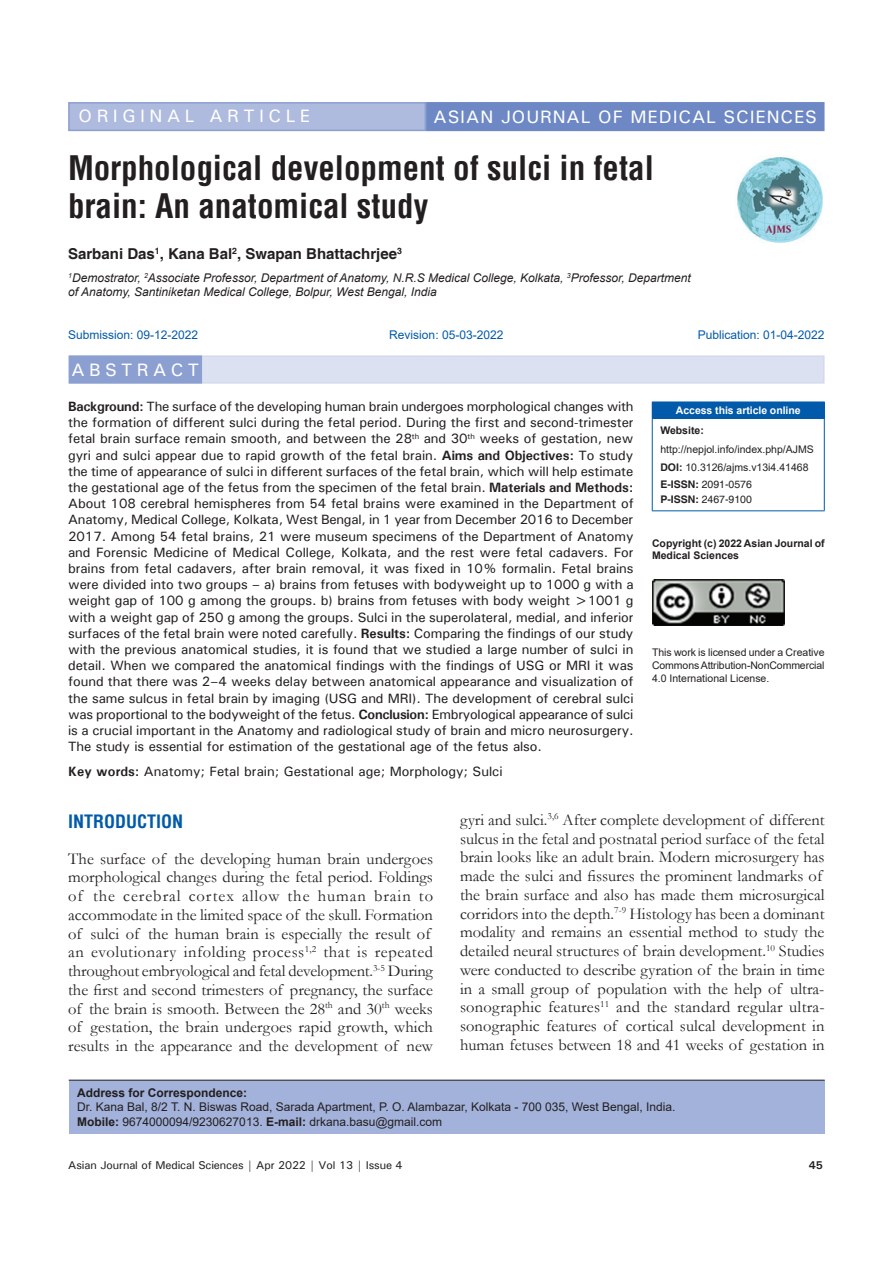
<style>
.page{position:relative;width:893px;height:1263px;background:#fff}
.page>*{position:absolute;margin:0;border:0;box-sizing:border-box;transform-origin:0 0}
.AT{font:700 condensed 33px/37.5px "Helvetica";color:#231f20}
.AH{font:500 18px "Univers";letter-spacing:.05em;color:#fff}
.AH-2{font:500 18px "Univers";letter-spacing:.25em;color:#fff}
.t1{font:700 condensed 18px "Helvetica";color:#015aaa}
.ABSH{font:500 18px "Univers";letter-spacing:.25em;color:#fff}
.TX{font:16.5px/18.8px "Garamond";color:#231f20}
.AU{font:700 15px "Helvetica";color:#231f20}
.ABS{font:500 13.5px/16.2px "Univers";letter-spacing:-.005em;color:#231f20;text-align:justify}
.KWD{font:500 13.5px "Univers";color:#231f20}
.ADD{font:12px/14.4px "Arial";color:#231f20}
.AFF{font:italic 12px/14.4px "Arial";color:#231f20}
.HIS{font:12px "Arial";color:#015aaa}
.t2{font:500 11.25px "Univers";letter-spacing:-.01em;color:#231f20}
.t3{font:700 11.25px "Univers";color:#231f20}
.License{font:10.5px/12.6px "Arial";letter-spacing:-.01em;color:#231f20;text-align:justify}
.License-2{font:700 10.5px/12.6px "Arial";color:#231f20}
.Web{font:10.5px/18.8px "Arial";color:#231f20}
.ISSN{font:10.5px/14.2px "Helvetica";color:#231f20}
.DOI{font:10.5px "Arial";color:#231f20}
.t4{font:700 10.5px "Arial";letter-spacing:-.005em;color:#fff}
.s1{font-weight:700}
</style>
<div class="page">
<div style="left:69px;top:355px;width:755px;height:29px;background:#dbe1f1;border:2px solid #d4daed"></div>
<div style="left:69px;top:356px;width:132px;height:27px;background:#8b9fd1"></div>
<div style="left:69px;top:355px;width:133px;height:29px;border:2px solid #8b9fd1"></div>
<div style="left:69px;top:1080px;width:756px;height:54px;background:#a3b2da"></div>
<hr style="left:69px;top:1080px;width:756px;height:1px;background:#231f20">
<img style="left:737px;top:157px;width:86px;height:86px">
<div style="left:69px;top:103px;width:356px;height:27px;background:#aebade"></div>
<div style="left:68px;top:102px;width:358px;height:29px;border:2px solid #8b9fd1"></div>
<div style="left:427px;top:103px;width:397px;height:27px;background:#6d88c5"></div>
<div style="left:426px;top:102px;width:398px;height:29px;border:2px solid #6d88c5"></div>
<div style="left:652px;top:402px;width:172px;height:16px;background:#015aaa"></div>
<svg style="left:824px;top:402px;width:1px;height:16px"></svg>
<hr style="left:652px;top:418px;width:1px;height:92px;background:#015aaa">
<hr style="left:652px;top:418px;width:173px;height:1px;background:#015aaa">
<hr style="left:824px;top:418px;width:1px;height:92px;background:#015aaa">
<hr style="left:652px;top:510px;width:173px;height:1px;background:#015aaa">
<img style="left:652px;top:579px;width:132px;height:47px">
<p class="AH-2" style="left:79px;top:105px;width:233px">ORIGINAL ARTICLE</p>
<p class="AH" style="left:434px;top:105px;width:385px">ASIAN JOURNAL OF MEDICAL SCIENCES</p>
<p class="AT" style="left:68px;top:149px;width:587px">Morphological development of sulci in fetal brain: An anatomical study</p>
<p class="AU" style="left:68px;top:245px;width:335px">Sarbani Das<sup>1</sup>, Kana Bal<sup>2</sup>, Swapan Bhattachrjee<sup>3</sup></p>
<p class="AFF" style="left:68px;top:271px;width:624px"><sup>1</sup>Demostrator, <sup>2</sup>Associate Professor, Department of Anatomy, N.R.S Medical College, Kolkata, <sup>3</sup>Professor, Department of Anatomy, Santiniketan Medical College, Bolpur, West Bengal, India</p>
<p class="HIS" style="left:68px;top:327px;width:132px">Submission: 09-12-2022</p>
<p class="HIS" style="left:389px;top:327px;width:116px">Revision: 05-03-2022</p>
<p class="HIS" style="left:698px;top:327px;width:128px">Publication: 01-04-2022</p>
<p class="ABSH" style="left:71px;top:358px;width:129px">ABSTRACT</p>
<p class="ABS" style="left:68px;top:398px;width:567px"><span class="s1">Background:</span> The surface of the developing human brain undergoes morphological changes with the formation of different sulci during the fetal period. During the first and second-trimester fetal brain surface remain smooth, and between the 28<sup>th</sup> and 30<sup>th</sup> weeks of gestation, new gyri and sulci appear due to rapid growth of the fetal brain. <span class="s1">Aims and Objectives:</span> To study the time of appearance of sulci in different surfaces of the fetal brain, which will help estimate the gestational age of the fetus from the specimen of the fetal brain. <span class="s1">Materials and Methods:<br></span>About 108 cerebral hemispheres from 54 fetal brains were examined in the Department of Anatomy, Medical College, Kolkata, West Bengal, in 1 year from December 2016 to December 2017. Among 54 fetal brains, 21 were museum specimens of the Department of Anatomy and Forensic Medicine of Medical College, Kolkata, and the rest were fetal cadavers. For brains from fetal cadavers, after brain removal, it was fixed in 10% formalin. Fetal brains were divided into two groups – a) brains from fetuses with bodyweight up to 1000 g with a weight gap of 100 g among the groups. b) brains from fetuses with body weight &gt;1001 g with a weight gap of 250 g among the groups. Sulci in the superolateral, medial, and inferior surfaces of the fetal brain were noted carefully. <span class="s1">Results:</span> Comparing the findings of our study with the previous anatomical studies, it is found that we studied a large number of sulci in detail. When we compared the anatomical findings with the findings of USG or MRI it was found that there was 2–4 weeks delay between anatomical appearance and visualization of the same sulcus in fetal brain by imaging (USG and MRI). The development of cerebral sulci was proportional to the bodyweight of the fetus. <span class="s1">Conclusion:</span> Embryological appearance of sulci is a crucial important in the Anatomy and radiological study of brain and micro neurosurgery.<br>The study is essential for estimation of the gestational age of the fetus also.</p>
<p class="KWD" style="left:68px;top:763px;width:436px"><span class="s1">Key words:</span> Anatomy; Fetal brain; Gestational age; Morphology; Sulci</p>
<p class="t4" style="left:676px;top:403px;width:126px">Access this article online</p>
<p class="Web" style="left:660px;top:421px;width:155px"><span class="s1">Website: </span>http://nepjol.info/index.php/AJMS</p>
<p class="DOI" style="left:660px;top:460px;width:150px"><span class="s1">DOI:</span> 10.3126/ajms.v13i4.41468</p>
<p class="ISSN" style="left:660px;top:478px;width:93px"><span class="s1">E-ISSN:</span> 2091-0576<br><span class="s1">P-ISSN:</span> 2467-9100</p>
<p class="License-2" style="left:652px;top:537px;width:174px">Copyright (c) 2022 Asian Journal of<br>Medical Sciences</p>
<p class="License" style="left:652px;top:646px;width:174px">This work is licensed under a Creative Commons Attribution-NonCommercial 4.0 International License.</p>
<h1 class="t1" style="left:68px;top:809px;width:117px">INTRODUCTION</h1>
<p class="TX" style="left:68px;top:849px;width:366px">The surface of the developing human brain undergoes morphological changes during the fetal period. Foldings of the cerebral cortex allow the human brain to accommodate in the limited space of the skull. Formation of sulci of the human brain is especially the result of an evolutionary infolding process<sup>1,2</sup> that is repeated throughout embryological and fetal development.<sup>3-5</sup> During the first and second trimesters of pregnancy, the surface of the brain is smooth. Between the 28<sup>th</sup> and 30<sup>th</sup> weeks of gestation, the brain undergoes rapid growth, which results in the appearance and the development of new</p>
<p class="TX" style="left:460px;top:810px;width:366px">gyri and sulci.<sup>3,6</sup> After complete development of different sulcus in the fetal and postnatal period surface of the fetal brain looks like an adult brain. Modern microsurgery has made the sulci and fissures the prominent landmarks of the brain surface and also has made them microsurgical corridors into the depth.<sup>7-9</sup> Histology has been a dominant modality and remains an essential method to study the detailed neural structures of brain development.<sup>10</sup> Studies were conducted to describe gyration of the brain in time in a small group of population with the help of ultra&shy;sonographic features<sup>11</sup> and the standard regular ultra&shy;sonographic features of cortical sulcal development in human fetuses between 18 and 41 weeks of gestation in</p>
<p class="ADD" style="left:77px;top:1085px;width:600px"><span class="s1">Address for Correspondence:<br></span>Dr. Kana Bal, 8/2 T. N. Biswas Road, Sarada Apartment, P. O. Alambazar, Kolkata - 700 035, West Bengal, India.<br><span class="s1">Mobile:</span> 9674000094/9230627013. <span class="s1">E-mail:</span> drkana.basu@gmail.com</p>
<p class="t2" style="left:68px;top:1157px;width:336px">Asian Journal of Medical Sciences | Apr 2022 | Vol 13 | Issue 4</p>
<p class="t3" style="left:809px;top:1157px;width:16px">45</p>
</div>
